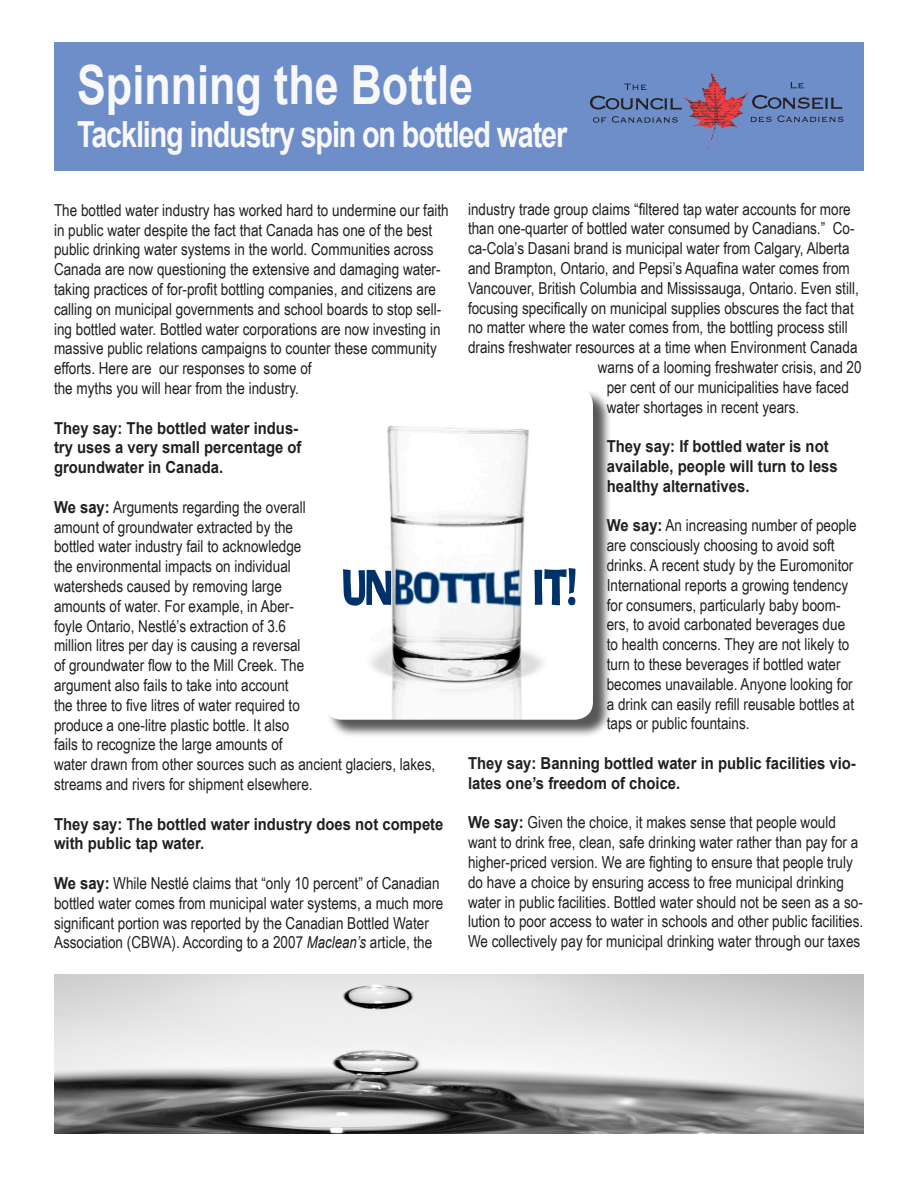
<style>
.page{position:relative;width:918px;height:1188px;background:#fff}
.page>*{position:absolute;margin:0;border:0;box-sizing:border-box;transform-origin:0 0}
.t1{font:700 54px "Arial";color:#f8f8f9;scale:.8 1}
.t2{font:700 36px "Arial";letter-spacing:-.04em;color:#f8f8f9;scale:.8 1}
.t3{font:16.5px/19.8px "Arial Narrow";color:#231f20}
.t4{font:700 16.5px/19.8px "Arial";color:#231f20;scale:.9 1}
.s1{font-family:"Arial";font-weight:700}
.s2{font-family:"Arial";font-style:italic}
</style>
<div class="page">
<div style="left:54px;top:42px;width:810px;height:129px;background:#6e8ec9"></div>
<div style="left:326px;top:389px;width:285px;height:349px;background:#231f20;opacity:.75"></div>
<img style="left:326px;top:389px;width:267px;height:331px">
<img style="left:54px;top:975px;width:810px;height:159px">
<svg style="left:590px;top:73px;width:253px;height:76px"></svg>
<p class="t1" style="left:77px;top:49px;width:497px">Spinning the Bottle</p>
<p class="t2" style="left:77px;top:110px;width:614px">Tackling industry spin on bottled water</p>
<p class="t3" style="left:54px;top:199px;width:396px">The bottled water industry has worked hard to undermine our faith in public water despite the fact that Canada has one of the best public drinking water systems in the world. Communities across Canada are now questioning the extensive and damaging water&shy;taking practices of for-profit bottling companies, and citizens are calling on municipal governments and school boards to stop sell&shy;ing bottled water. Bottled water corporations are now investing in massive public relations campaigns to counter these community efforts. Here are our responses to some of<br>the myths you will hear from the industry.</p>
<p class="t4" style="left:54px;top:418px;width:277px">They say: The bottled water indus&shy;try uses a very small percentage of groundwater in Canada.</p>
<p class="t3" style="left:54px;top:496px;width:383px"><span class="s1">We say:</span> Arguments regarding the overall<br>amount of groundwater extracted by the<br>bottled water industry fail to acknowledge<br>the environmental impacts on individual<br>watersheds caused by removing large<br>amounts of water. For example, in Aber-<br>foyle Ontario, Nestlé’s extraction of 3.6<br>million litres per day is causing a reversal<br>of groundwater flow to the Mill Creek. The<br>argument also fails to take into account<br>the three to five litres of water required to<br>produce a one-litre plastic bottle. It also<br>fails to recognize the large amounts of<br>water drawn from other sources such as ancient glaciers, lakes, streams and rivers for shipment elsewhere.</p>
<p class="t4" style="left:54px;top:814px;width:434px">They say: The bottled water industry does not compete with public tap water.</p>
<p class="t3" style="left:54px;top:873px;width:391px"><span class="s1">We say:</span> While Nestlé claims that “only 10 percent” of Canadian bottled water comes from municipal water systems, a much more significant portion was reported by the Canadian Bottled Water Association (CBWA). According to a 2007 <span class="s2">Maclean’s</span> article, the</p>
<p class="t3" style="left:468px;top:198px;width:384px">industry trade group claims “filtered tap water accounts for more</p>
<p class="t3" style="left:468px;top:218px;width:388px">than one-quarter of bottled water consumed by Canadians.” Co-</p>
<p class="t3" style="left:468px;top:238px;width:383px">ca-Cola’s Dasani brand is municipal water from Calgary, Alberta</p>
<p class="t3" style="left:468px;top:258px;width:383px">and Brampton, Ontario, and Pepsi’s Aquafina water comes from</p>
<p class="t3" style="left:468px;top:277px;width:392px">Vancouver, British Columbia and Mississauga, Ontario. Even still,</p>
<p class="t3" style="left:468px;top:297px;width:387px">focusing specifically on municipal supplies obscures the fact that</p>
<p class="t3" style="left:468px;top:317px;width:381px">no matter where the water comes from, the bottling process still</p>
<p class="t3" style="left:468px;top:337px;width:391px">drains freshwater resources at a time when Environment Canada</p>
<p class="t3" style="left:598px;top:357px;width:265px">warns of a looming freshwater crisis, and 20</p>
<p class="t3" style="left:607px;top:376px;width:244px">per cent of our municipalities have faced</p>
<p class="t3" style="left:607px;top:396px;width:194px">water shortages in recent years.</p>
<p class="t4" style="left:607px;top:437px;width:258px">They say: If bottled water is not available, people will turn to less healthy alternatives.</p>
<p class="t3" style="left:607px;top:515px;width:251px"><span class="s1">We say:</span> An increasing number of people are consciously choosing to avoid soft drinks. A recent study by the Euromonitor International reports a growing tendency for consumers, particularly baby boom&shy;ers, to avoid carbonated beverages due to health concerns. They are not likely to turn to these beverages if bottled water becomes unavailable. Anyone looking for a drink can easily refill reusable bottles at taps or public fountains.</p>
<p class="t4" style="left:468px;top:754px;width:432px">They say: Banning bottled water in public facilities vio&shy;lates one’s freedom of choice.</p>
<p class="t3" style="left:468px;top:812px;width:397px"><span class="s1">We say:</span> Given the choice, it makes sense that people would want to drink free, clean, safe drinking water rather than pay for a higher-priced version. We are fighting to ensure that people truly do have a choice by ensuring access to free municipal drinking water in public facilities. Bottled water should not be seen as a so&shy;lution to poor access to water in schools and other public facilities.<br>We collectively pay for municipal drinking water through our taxes</p>
</div>
